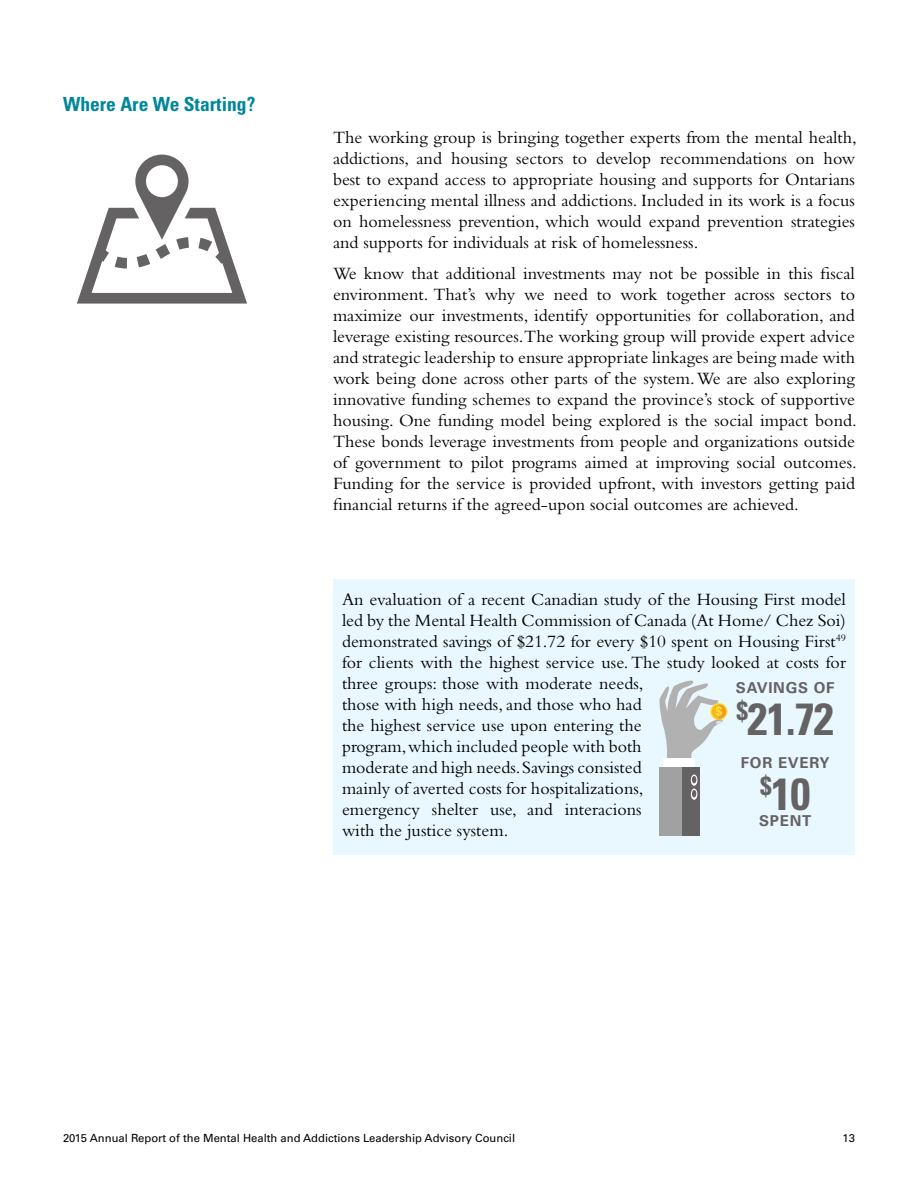
<style>
.page{position:relative;width:918px;height:1188px;background:#fff}
.page>*{position:absolute;margin:0;border:0;box-sizing:border-box;transform-origin:0 0}
.t1{font:700 condensed 45px "Univers LT Std";color:#646263}
.Head3{font:700 condensed 19.5px "Univers LT Std";color:#00869a}
.Body{font:18px/21px "Bembo Std";color:#000;text-align:justify}
.Body_boxed{font:18px/21px "Bembo Std";color:#000}
.t2{font:700 15px "Univers LT Std";letter-spacing:.05em;color:#646263}
.t3{font:11.25px "Univers LT Std";color:#000}
</style>
<div class="page">
<svg style="left:77px;top:155px;width:170px;height:149px"></svg>
<div style="left:333px;top:579px;width:522px;height:276px;background:#e9f7fe"></div>
<svg style="left:710px;top:703px;width:18px;height:17px"></svg>
<div style="left:660px;top:767px;width:40px;height:68px;background:#a2a1a1"></div>
<div style="left:683px;top:767px;width:17px;height:68px;background:#646263"></div>
<svg style="left:691px;top:775px;width:6px;height:11px"></svg>
<svg style="left:660px;top:681px;width:66px;height:102px"></svg>
<svg style="left:691px;top:789px;width:6px;height:11px"></svg>
<svg style="left:692px;top:790px;width:4px;height:7px"></svg>
<h3 class="Head3" style="left:63px;top:92px;width:194px">Where Are We Starting?</h3>
<p class="Body" style="left:333px;top:126px;width:525px">The working group is bringing together experts from the mental health, addictions, and housing sectors to develop recommendations on how best to expand access to appropriate housing and supports for Ontarians experiencing mental illness and addictions. Included in its work is a focus on homelessness prevention, which would expand prevention strategies and supports for individuals at risk of homelessness.</p>
<p class="Body" style="left:333px;top:263px;width:525px">We know that additional investments may not be possible in this fiscal environment. That’s why we need to work together across sectors to maximize our investments, identify opportunities for collaboration, and leverage existing resources.The working group will provide expert advice and strategic leadership to ensure appropriate linkages are being made with work being done across other parts of the system. We are also exploring innovative funding schemes to expand the province’s stock of supportive housing. One funding model being explored is the social impact bond.<br>These bonds leverage investments from people and organizations outside of government to pilot programs aimed at improving social outcomes.<br>Funding for the service is provided upfront, with investors getting paid financial returns if the agreed-upon social outcomes are achieved.</p>
<p class="Body_boxed" style="left:342px;top:588px;width:506px">An evaluation of a recent Canadian study of the Housing First model led by the Mental Health Commission of Canada (At Home/ Chez Soi) demonstrated savings of $21.72 for every $10 spent on Housing First<sup>49 </sup>for clients with the highest service use. The study looked at costs for three groups: those with moderate needs,<br>those with high needs, and those who had<br>the highest service use upon entering the<br>program, which included people with both<br>moderate and high needs. Savings consisted<br>mainly of averted costs for hospitalizations,<br>emergency shelter use, and interacions<br>with the justice system.</p>
<p class="t2" style="left:736px;top:679px;width:100px">SAVINGS OF</p>
<h1 class="t1" style="left:737px;top:691px;width:99px"><sup>$</sup>21.72</h1>
<p class="t2" style="left:741px;top:754px;width:90px">FOR EVERY</p>
<h1 class="t1" style="left:760px;top:766px;width:52px"><sup>$</sup>10</h1>
<p class="t2" style="left:759px;top:812px;width:54px">SPENT</p>
<p class="t3" style="left:63px;top:1131px;width:454px">2015 Annual Report of the Mental Health and Addictions Leadership Advisory Council</p>
<p class="t3" style="left:843px;top:1131px;width:14px">13</p>
</div>
